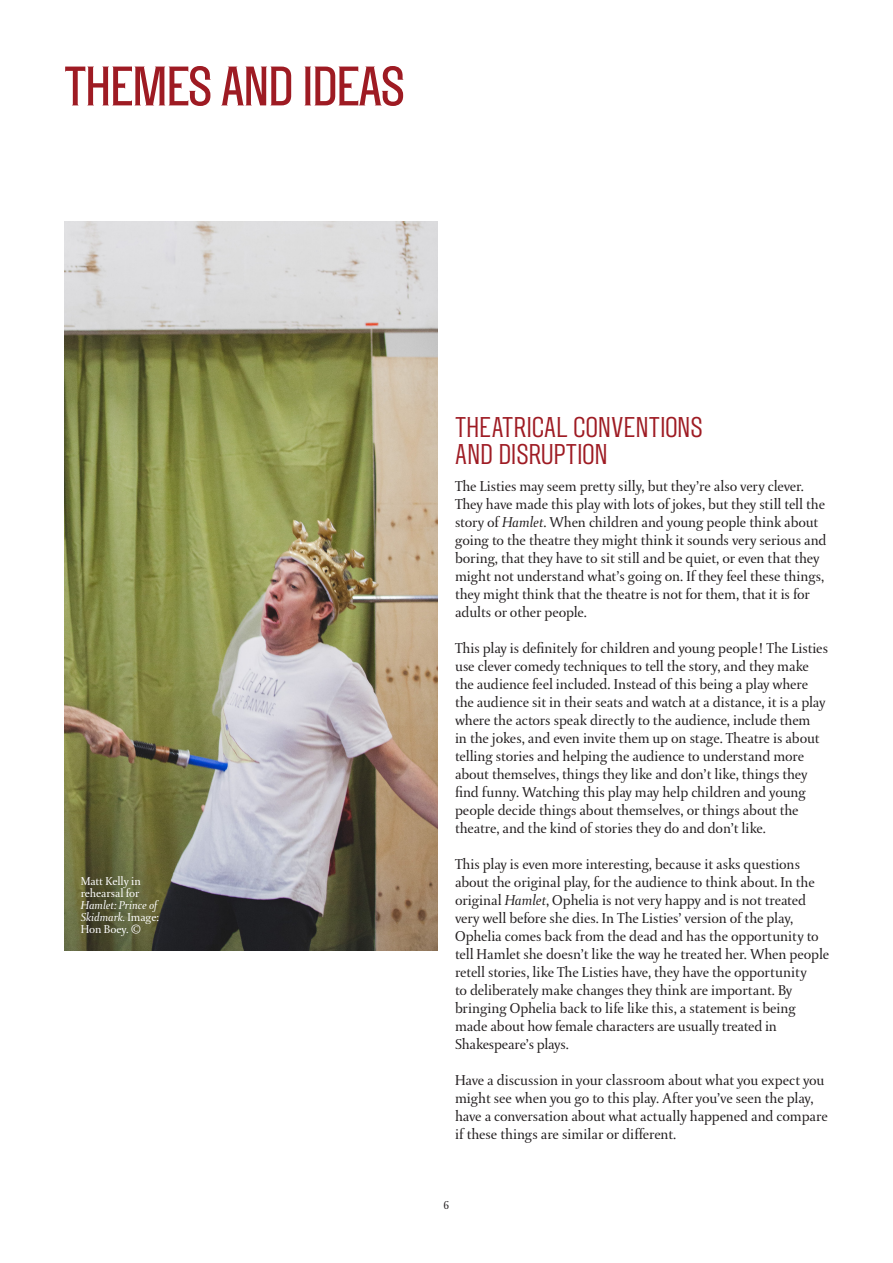
<style>
.page{position:relative;width:893px;height:1263px;background:#fff}
.page>*{position:absolute;margin:0;border:0;box-sizing:border-box;transform-origin:0 0}
.Page_Header{font:500 55.5px "STC";letter-spacing:-.04em;color:#9e1b23}
.Topics_Header{font:28.5px/27px "STC";letter-spacing:-.01em;color:#9e1b23}
.t1{font:15px/18px "DTL Paradox ST";letter-spacing:-.005em;color:#231f20}
.Image_Captions{font:12px/12px "DTL Paradox ST";letter-spacing:-.01em;color:#fff}
.t2{font:12px "DTL Paradox ST";color:#231f20}
.s1{font-family:"DTL Paradox T";font-style:italic}
</style>
<div class="page">
<img style="left:64px;top:221px;width:374px;height:729px">
<p class="Page_Header" style="left:64px;top:53px;width:343px">THEMES AND IDEAS</p>
<p class="Image_Captions" style="left:81px;top:875px;width:80px">Matt Kelly in rehearsal for<br><span class="s1">Hamlet: Prince of<br>Skidmark</span>. Image:<br>Hon Boey. ©</p>
<p class="Topics_Header" style="left:455px;top:413px;width:250px">THEATRICAL CONVENTIONS<br>AND DISRUPTION</p>
<p class="t1" style="left:455px;top:477px;width:373px">The Listies may seem pretty silly, but they’re also very clever.<br>They have made this play with lots of jokes, but they still tell the story of <span class="s1">Hamlet</span>. When children and young people think about going to the theatre they might think it sounds very serious and boring, that they have to sit still and be quiet, or even that they might not understand what’s going on. If they feel these things, they might think that the theatre is not for them, that it is for adults or other people.</p>
<p class="t1" style="left:455px;top:639px;width:375px">This play is definitely for children and young people! The Listies use clever comedy techniques to tell the story, and they make the audience feel included. Instead of this being a play where the audience sit in their seats and watch at a distance, it is a play where the actors speak directly to the audience, include them<br>in the jokes, and even invite them up on stage. Theatre is about telling stories and helping the audience to understand more about themselves, things they like and don’t like, things they find funny. Watching this play may help children and young people decide things about themselves, or things about the theatre, and the kind of stories they do and don’t like.</p>
<p class="t1" style="left:455px;top:855px;width:376px">This play is even more interesting, because it asks questions about the original play, for the audience to think about. In the original <span class="s1">Hamlet</span>, Ophelia is not very happy and is not treated very well before she dies. In The Listies’ version of the play, Ophelia comes back from the dead and has the opportunity to tell Hamlet she doesn’t like the way he treated her. When people retell stories, like The Listies have, they have the opportunity<br>to deliberately make changes they think are important. By bringing Ophelia back to life like this, a statement is being made about how female characters are usually treated in Shakespeare’s plays.</p>
<p class="t1" style="left:455px;top:1071px;width:374px">Have a discussion in your classroom about what you expect you might see when you go to this play. After you’ve seen the play, have a conversation about what actually happened and compare if these things are similar or different.</p>
<p class="t2" style="left:444px;top:1198px;width:7px">6</p>
</div>
